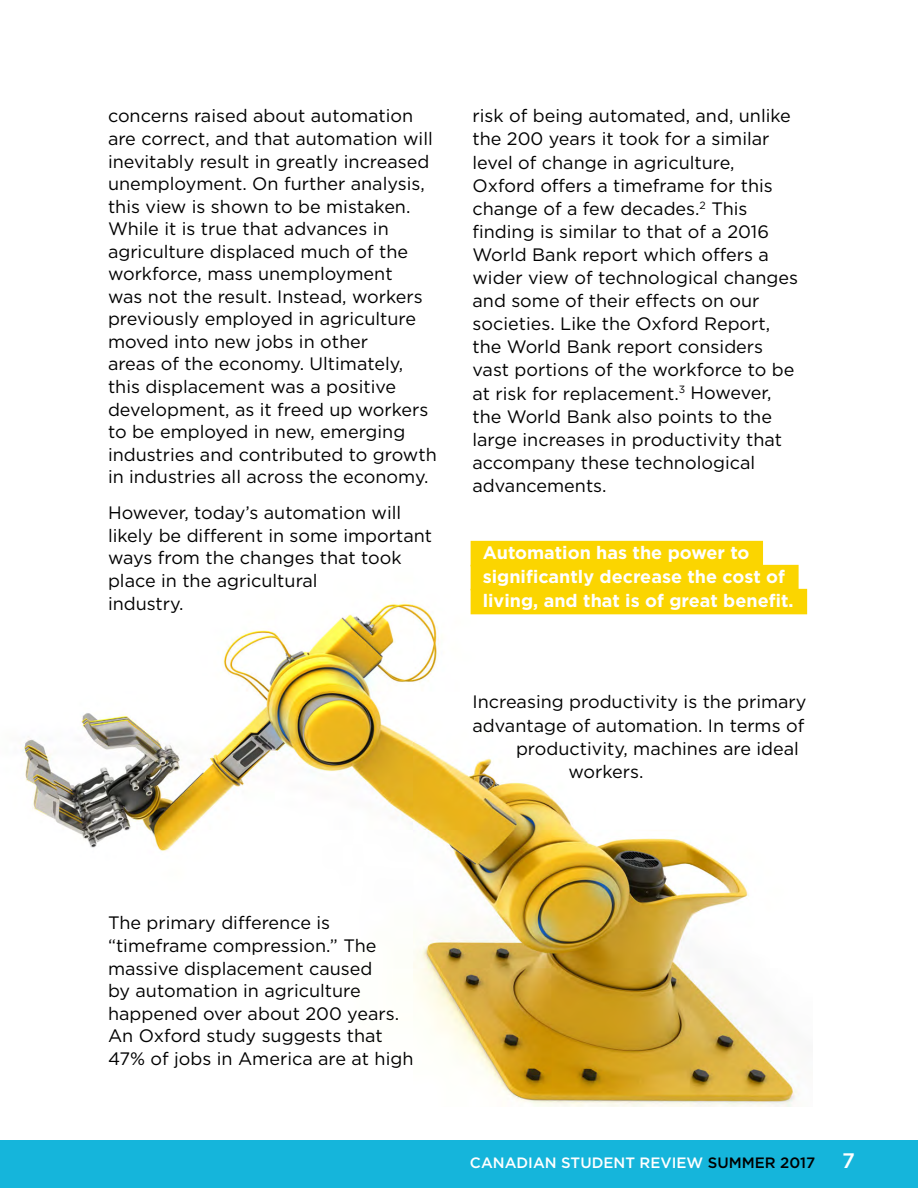
<style>
.page{position:relative;width:918px;height:1188px;background:#fff}
.page>*{position:absolute;margin:0;border:0;box-sizing:border-box;transform-origin:0 0}
.t1{font:500 21px "Gotham";color:#fff}
.t2{font:18px/22.5px "Gotham";color:#000}
.t3{font:700 18px/24px "Gotham";color:#fff}
.t4{font:500 15px "Gotham";color:#fff}
.s1{color:#000}
</style>
<div class="page">
<div style="left:0;top:1140px;width:918px;height:48px;background:#15b5db"></div>
<img style="left:22px;top:554px;width:786px;height:553px">
<div style="left:471px;top:541px;width:292px;height:25px;background:#fbd500"></div>
<div style="left:471px;top:565px;width:328px;height:25px;background:#fbd500"></div>
<div style="left:471px;top:589px;width:336px;height:25px;background:#fbd500"></div>
<p class="t2" style="left:108px;top:104px;width:330px">concerns raised about automation are correct, and that automation will inevitably result in greatly increased unemployment. On further analysis, this view is shown to be mistaken.<br>While it is true that advances in agriculture displaced much of the workforce, mass unemployment<br>was not the result. Instead, workers previously employed in agriculture moved into new jobs in other<br>areas of the economy. Ultimately, this displacement was a positive development, as it freed up workers to be employed in new, emerging industries and contributed to growth in industries all across the economy.</p>
<p class="t2" style="left:108px;top:501px;width:326px">However, today’s automation will likely be different in some important ways from the changes that took place in the agricultural<br>industry.</p>
<p class="t2" style="left:472px;top:104px;width:327px;line-height:23.1px">risk of being automated, and, unlike the 200 years it took for a similar level of change in agriculture,<br>Oxford offers a timeframe for this change of a few decades.<sup>2</sup> This finding is similar to that of a 2016<br>World Bank report which offers a wider view of technological changes and some of their effects on our societies. Like the Oxford Report, the World Bank report considers vast portions of the workforce to be at risk for replacement.<sup>3</sup> However, the World Bank also points to the large increases in productivity that accompany these technological advancements.</p>
<p class="t3" style="left:483px;top:541px;width:312px">Automation has the power to significantly decrease the cost of living, and that is of great benefit.</p>
<p class="t2" style="left:473px;top:690px;width:336px">Increasing productivity is the primary</p>
<p class="t2" style="left:473px;top:714px;width:333px">advantage of automation. In terms of</p>
<p class="t2" style="left:516px;top:737px;width:284px">productivity, machines are ideal</p>
<p class="t2" style="left:569px;top:760px;width:77px">workers.</p>
<p class="t2" style="left:108px;top:911px;width:307px">The primary difference is “timeframe compression.” The massive displacement caused<br>by automation in agriculture happened over about 200 years.<br>An Oxford study suggests that<br>47% of jobs in America are at high</p>
<p class="t4" style="left:470px;top:1153px;width:347px">CANADIAN STUDENT REVIEW <span class="s1">SUMMER 2017</span></p>
<p class="t1" style="left:842px;top:1147px;width:14px">7</p>
</div>
